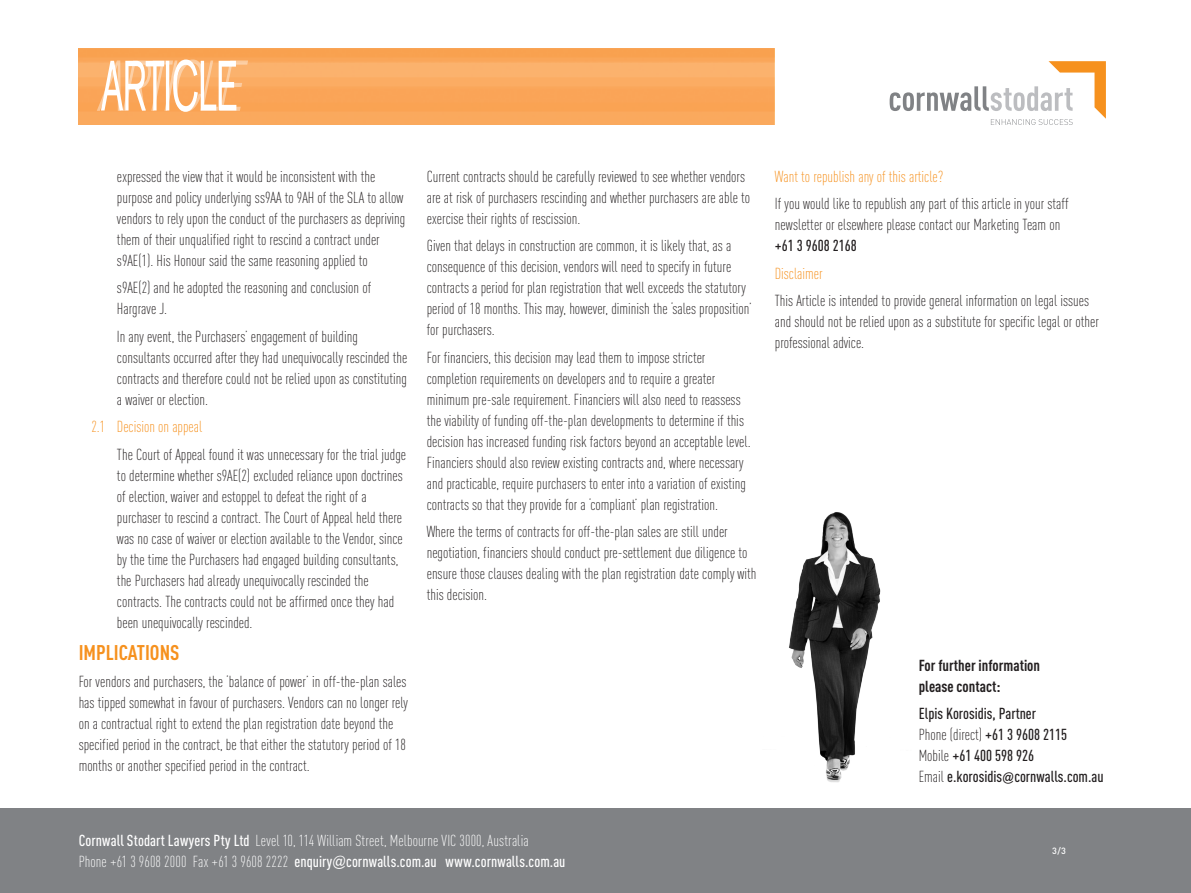
<style>
.page{position:relative;width:1191px;height:893px;background:#fff}
.page>*{position:absolute;margin:0;border:0;box-sizing:border-box;transform-origin:0 0}
._3_orange_bold_subhe{font:700 21px "DIN Cond";color:#f6911e}
._1__main_text{font:300 15.75px/21px "DIN Cond";color:#231f20}
.t1{font:300 15.75px/21px "DIN Cond";letter-spacing:.01em;color:#fff}
._1__main_text-2{font:500 15.75px/21px "DIN Cond";color:#231f20}
.Disclaimer_Heading{font:300 15.75px "DIN Cond";color:#f6911e}
._1__main_text-3{font:700 15.75px/21px "DIN Cond";color:#231f20}
._1__main_text-4{font:300 15.75px "DIN Cond";color:#f6911e}
.t2{font:500 9px "DIN";color:#fff}
.s1{font-weight:500}
.s2{font-weight:300}
.s3{font-family:"Akzidenz Grotesk Std";font-size:13.5px}
.s4{font-family:"Akzidenz Grotesk Std";font-weight:400}
</style>
<div class="page">
<div style="left:0;top:808px;width:1191px;height:85px;background:#808285"></div>
<img style="left:79px;top:49px;width:695px;height:76px">
<svg style="left:889px;top:61px;width:217px;height:64px"></svg>
<svg style="left:97px;top:60px;width:151px;height:52px"></svg>
<img style="left:789px;top:512px;width:92px;height:270px">
<p class="_1__main_text" style="left:117px;top:166px;width:290px">expressed the view that it would be inconsistent with the purpose and policy underlying ss9AA to 9AH of the SLA to allow vendors to rely upon the conduct of the purchasers as depriving them of their unqualified right to rescind a contract under s9AE(1). His Honour said the same reasoning applied to</p>
<p class="_1__main_text" style="left:117px;top:277px;width:256px">s9AE(2) and he adopted the reasoning and conclusion of<br>Hargrave J.</p>
<p class="_1__main_text" style="left:117px;top:326px;width:292px">In any event, the Purchasers’ engagement of building consultants occurred after they had unequivocally rescinded the contracts and therefore could not be relied upon as constituting a waiver or election.</p>
<p class="_1__main_text-4" style="left:91px;top:418px;width:112px">2.1 Decision on appeal</p>
<p class="_1__main_text" style="left:117px;top:444px;width:290px">The Court of Appeal found it was unnecessary for the trial judge to determine whether s9AE(2) excluded reliance upon doctrines of election, waiver and estoppel to defeat the right of a purchaser to rescind a contract. The Court of Appeal held there was no case of waiver or election available to the Vendor, since by the time the Purchasers had engaged building consultants, the Purchasers had already unequivocally rescinded the contracts. The contracts could not be affirmed once they had been unequivocally rescinded.</p>
<p class="_3_orange_bold_subhe" style="left:79px;top:639px;width:102px">IMPLICATIONS</p>
<p class="_1__main_text" style="left:79px;top:671px;width:331px">For vendors and purchasers, the ‘balance of power’ in off-the-plan sales has tipped somewhat in favour of purchasers. Vendors can no longer rely on a contractual right to extend the plan registration date beyond the specified period in the contract, be that either the statutory period of 18 months or another specified period in the contract.</p>
<p class="_1__main_text" style="left:427px;top:166px;width:325px">Current contracts should be carefully reviewed to see whether vendors are at risk of purchasers rescinding and whether purchasers are able to exercise their rights of rescission.</p>
<p class="_1__main_text" style="left:427px;top:235px;width:326px">Given that delays in construction are common, it is likely that, as a consequence of this decision, vendors will need to specify in future contracts a period for plan registration that well exceeds the statutory period of 18 months. This may, however, diminish the ‘sales proposition’ for purchasers.</p>
<p class="_1__main_text" style="left:427px;top:347px;width:325px">For financiers, this decision may lead them to impose stricter completion requirements on developers and to require a greater minimum pre-sale requirement. Financiers will also need to reassess the viability of funding off-the-plan developments to determine if this decision has increased funding risk factors beyond an acceptable level.<br>Financiers should also review existing contracts and, where necessary and practicable, require purchasers to enter into a variation of existing contracts so that they provide for a ‘compliant’ plan registration.</p>
<p class="_1__main_text" style="left:427px;top:521px;width:331px">Where the terms of contracts for off-the-plan sales are still under negotiation, financiers should conduct pre-settlement due diligence to ensure those clauses dealing with the plan registration date comply with this decision.</p>
<p class="Disclaimer_Heading" style="left:775px;top:168px;width:170px">Want to republish any of this article?</p>
<p class="_1__main_text" style="left:775px;top:193px;width:295px">If you would like to republish any part of this article in your staff newsletter or elsewhere please contact our Marketing Team on <span class="s1">+61 3 9608 2168</span></p>
<p class="Disclaimer_Heading" style="left:775px;top:264px;width:49px">Disclaimer</p>
<p class="_1__main_text" style="left:775px;top:290px;width:325px">This Article is intended to provide general information on legal issues and should not be relied upon as a substitute for specific legal or other professional advice.</p>
<p class="_1__main_text-3" style="left:918px;top:654px;width:123px">For further information please contact:</p>
<p class="_1__main_text-2" style="left:918px;top:703px;width:119px">Elpis Korosidis, Partner</p>
<p class="_1__main_text-2" style="left:918px;top:724px;width:150px"><span class="s2">Phone (direct)</span> +61 3 9608 2115<br><span class="s2">Mobile</span> +61 400 598 926</p>
<p class="_1__main_text-2" style="left:918px;top:766px;width:186px"><span class="s2">Email</span> e.korosidis<span class="s3">@</span>cornwalls.com.au</p>
<p class="t1" style="left:79px;top:830px;width:488px"><span class="s1">Cornwall Stodart Lawyers Pty Ltd</span> Level 10, 114 William Street, Melbourne VIC 3000, Australia<br>Phone +61 3 9608 2000 Fax +61 3 9608 2222 <span class="s1">enquiry</span><span class="s4">@</span><span class="s1">cornwalls.com.au www.cornwalls.com.au</span></p>
<p class="t2" style="left:1052px;top:845px;width:15px">3/3</p>
</div>
